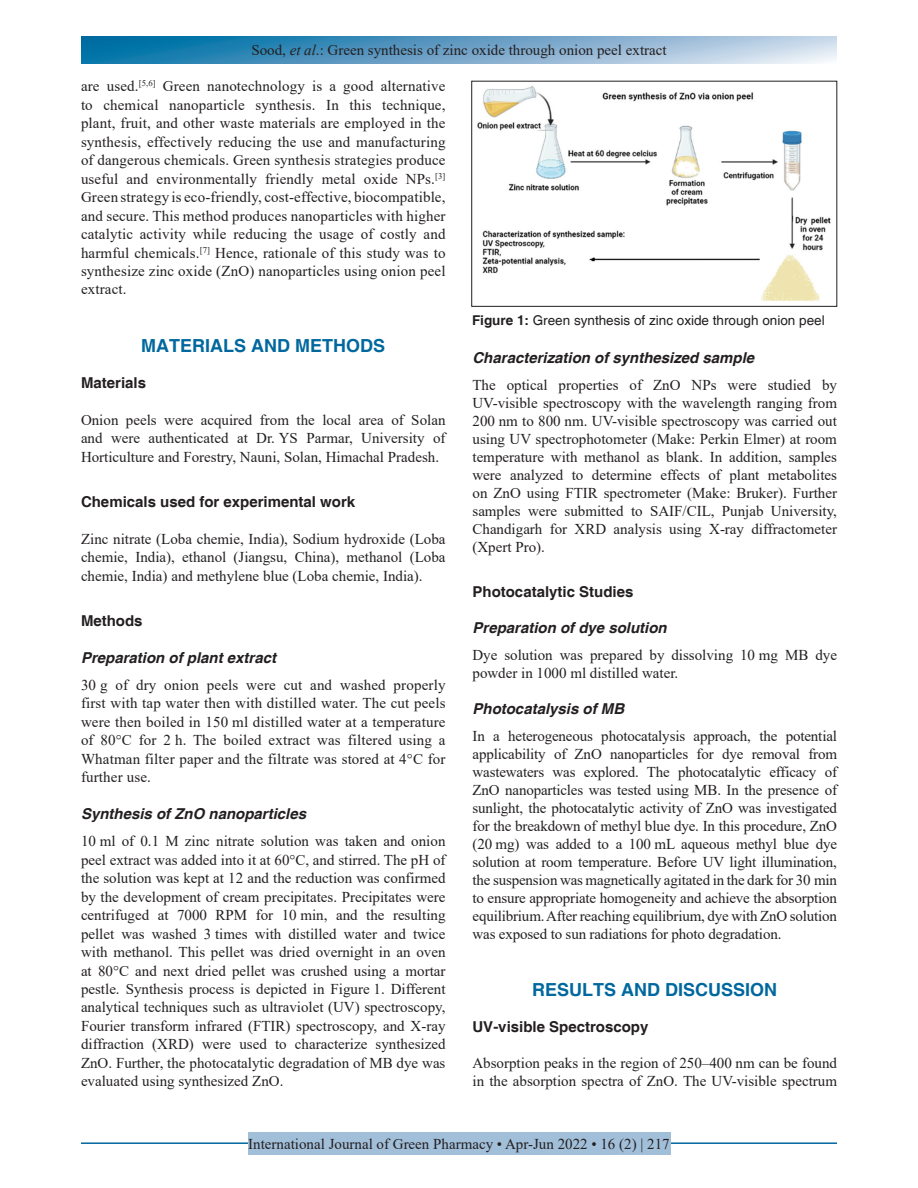
<style>
.page{position:relative;width:918px;height:1188px;background:#fff}
.page>*{position:absolute;margin:0;border:0;box-sizing:border-box;transform-origin:0 0}
.t1{font:700 18px "Helvetica";color:#00689e}
.TX{font:15px/18.5px "Times New Roman";color:#231f20;text-align:justify}
.DROP_CAP_TX{font:15px/18.5px "Times New Roman";letter-spacing:.01em;color:#231f20;text-align:justify}
.t2{font:italic 700 15px "Helvetica";color:#231f20}
.H2_No_Above_Space{font:700 15px "Helvetica";color:#231f20}
.RF{font:15px "Times New Roman";color:#231f20}
.FGC{font:13.5px "Helvetica";color:#231f20}
.s1{font-style:italic}
.s2{font-weight:700}
</style>
<div class="page">
<svg style="left:81px;top:37px;width:756px;height:27px;background:#6ba4c8"></svg>
<hr style="left:81px;top:1142px;width:756px;height:2px;background:#00689e">
<div style="left:248px;top:1133px;width:422px;height:22px;background:#a2bfda"></div>
<img style="left:477px;top:86px;width:354px;height:215px">
<div style="left:472px;top:81px;width:365px;height:226px;border:1px solid #231f20"></div>
<p class="TX" style="left:251px;top:41px;width:417px">Sood, <span class="s1">et al</span>.: Green synthesis of zinc oxide through onion peel extract</p>
<p class="DROP_CAP_TX" style="left:81px;top:77px;width:366px">are used.<sup>[5,6]</sup> Green nanotechnology is a good alternative to chemical nanoparticle synthesis. In this technique, plant, fruit, and other waste materials are employed in the synthesis, effectively reducing the use and manufacturing of dangerous chemicals. Green synthesis strategies produce useful and environmentally friendly metal oxide NPs.<sup>[3] </sup>Green strategy is eco-friendly, cost-effective, biocompatible, and secure. This method produces nanoparticles with higher catalytic activity while reducing the usage of costly and harmful chemicals.<sup>[7]</sup> Hence, rationale of this study was to synthesize zinc oxide (ZnO) nanoparticles using onion peel extract.</p>
<h1 class="t1" style="left:141px;top:335px;width:245px">MATERIALS AND METHODS</h1>
<p class="H2_No_Above_Space" style="left:81px;top:374px;width:67px">Materials</p>
<p class="TX" style="left:81px;top:410px;width:366px">Onion peels were acquired from the local area of Solan and were authenticated at Dr. YS Parmar, University of Horticulture and Forestry, Nauni, Solan, Himachal Pradesh.</p>
<h2 class="H2_No_Above_Space" style="left:81px;top:493px;width:276px">Chemicals used for experimental work</h2>
<p class="TX" style="left:81px;top:529px;width:366px">Zinc nitrate (Loba chemie, India), Sodium hydroxide (Loba chemie, India), ethanol (Jiangsu, China), methanol (Loba chemie, India) and methylene blue (Loba chemie, India).</p>
<h2 class="H2_No_Above_Space" style="left:81px;top:612px;width:63px">Methods</h2>
<h3 class="t2" style="left:81px;top:648px;width:197px">Preparation of plant extract</h3>
<p class="TX" style="left:81px;top:675px;width:366px">30 g of dry onion peels were cut and washed properly first with tap water then with distilled water. The cut peels were then boiled in 150 ml distilled water at a temperature of 80°C for 2 h. The boiled extract was filtered using a Whatman filter paper and the filtrate was stored at 4°C for further use.</p>
<h3 class="t2" style="left:81px;top:804px;width:227px">Synthesis of ZnO nanoparticles</h3>
<p class="TX" style="left:81px;top:832px;width:366px">10 ml of 0.1 M zinc nitrate solution was taken and onion peel extract was added into it at 60°C, and stirred. The pH of the solution was kept at 12 and the reduction was confirmed by the development of cream precipitates. Precipitates were centrifuged at 7000 RPM for 10 min, and the resulting pellet was washed 3 times with distilled water and twice with methanol. This pellet was dried overnight in an oven at 80°C and next dried pellet was crushed using a mortar pestle. Synthesis process is depicted in Figure 1. Different analytical techniques such as ultraviolet (UV) spectroscopy, Fourier transform infrared (FTIR) spectroscopy, and X-ray diffraction (XRD) were used to characterize synthesized ZnO. Further, the photocatalytic degradation of MB dye was evaluated using synthesized ZnO.</p>
<p class="FGC" style="left:472px;top:313px;width:354px"><span class="s2">Figure 1:</span> Green synthesis of zinc oxide through onion peel</p>
<h3 class="t2" style="left:472px;top:349px;width:283px">Characterization of synthesized sample</h3>
<p class="TX" style="left:472px;top:376px;width:366px;line-height:18px">The optical properties of ZnO NPs were studied by UV-visible spectroscopy with the wavelength ranging from 200 nm to 800 nm. UV-visible spectroscopy was carried out using UV spectrophotometer (Make: Perkin Elmer) at room temperature with methanol as blank. In addition, samples were analyzed to determine effects of plant metabolites on ZnO using FTIR spectrometer (Make: Bruker). Further samples were submitted to SAIF/CIL, Punjab University, Chandigarh for XRD analysis using X-ray diffractometer (Xpert Pro).</p>
<h2 class="H2_No_Above_Space" style="left:472px;top:583px;width:162px">Photocatalytic Studies</h2>
<h3 class="t2" style="left:472px;top:619px;width:196px">Preparation of dye solution</h3>
<p class="TX" style="left:472px;top:646px;width:366px;line-height:18px">Dye solution was prepared by dissolving 10 mg MB dye powder in 1000 ml distilled water.</p>
<h3 class="t2" style="left:472px;top:700px;width:153px">Photocatalysis of MB</h3>
<p class="TX" style="left:472px;top:727px;width:366px;line-height:18px">In a heterogeneous photocatalysis approach, the potential applicability of ZnO nanoparticles for dye removal from wastewaters was explored. The photocatalytic efficacy of ZnO nanoparticles was tested using MB. In the presence of sunlight, the photocatalytic activity of ZnO was investigated for the breakdown of methyl blue dye. In this procedure, ZnO (20 mg) was added to a 100 mL aqueous methyl blue dye solution at room temperature. Before UV light illumination, the suspension was magnetically agitated in the dark for 30 min to ensure appropriate homogeneity and achieve the absorption equilibrium. After reaching equilibrium, dye with ZnO solution was exposed to sun radiations for photo degradation.</p>
<h1 class="t1" style="left:532px;top:979px;width:247px">RESULTS AND DISCUSSION</h1>
<p class="H2_No_Above_Space" style="left:472px;top:1018px;width:177px">UV-visible Spectroscopy</p>
<p class="TX" style="left:472px;top:1054px;width:366px;line-height:18px">Absorption peaks in the region of 250–400 nm can be found in the absorption spectra of ZnO. The UV-visible spectrum</p>
<p class="RF" style="left:248px;top:1134px;width:423px">International Journal of Green Pharmacy • Apr-Jun 2022 • 16 (2) | 217</p>
</div>
